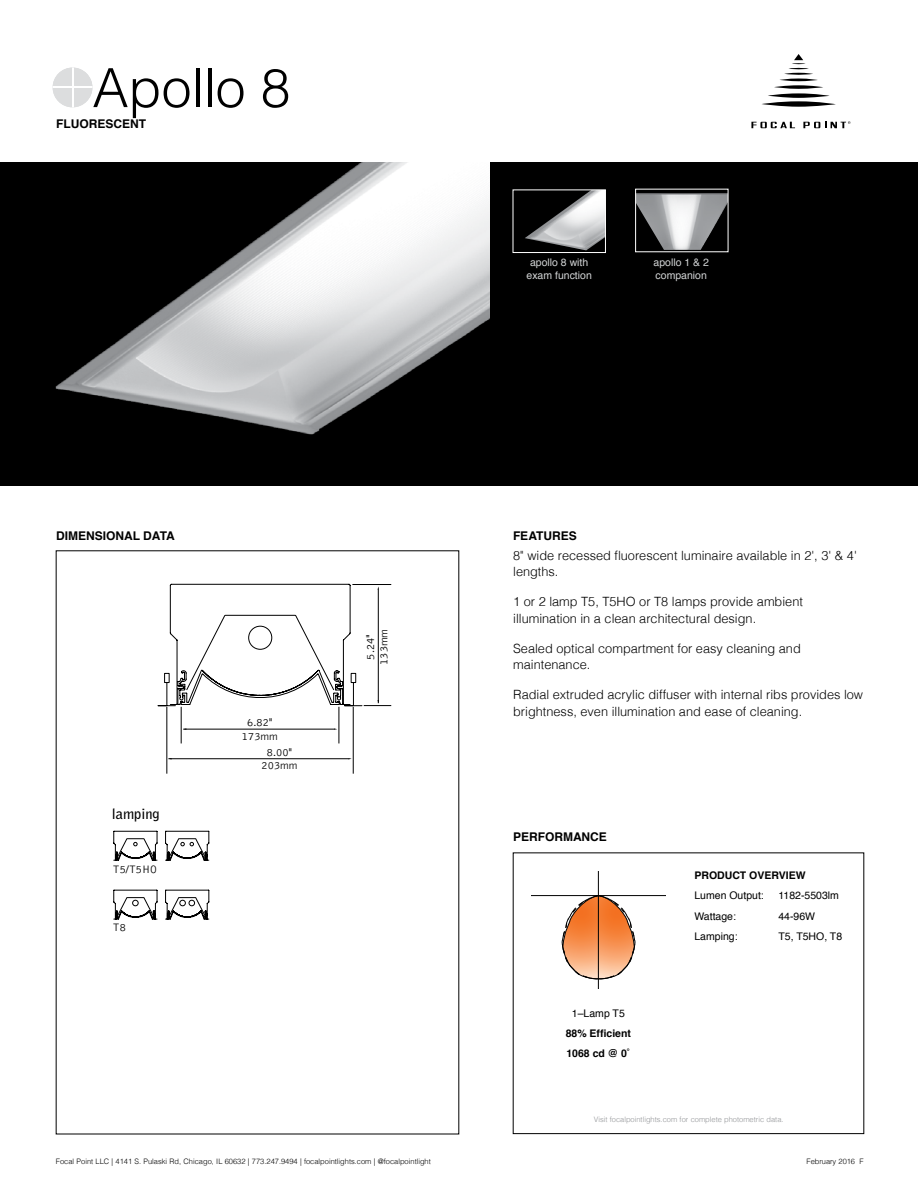
<style>
.page{position:relative;width:918px;height:1188px;background:#fff}
.page>*{position:absolute;margin:0;border:0;box-sizing:border-box;transform-origin:0 0}
.t1{font:300 54px "Helvetica";color:#000}
.t2{font:700 14.4px "Bell Gothic";color:#000}
.t3{font:300 12.75px/16.5px "Helvetica";color:#000}
.t4{font:700 12px "Helvetica";color:#000}
.t5{font:300 11.25px/13.4px "Bell Gothic";color:#000;text-align:center}
.t6{font:10.5px "Helvetica";color:#000}
.t7{font:10.5px/12.6px "Helvetica";color:#d1d3d4;text-align:center}
.t8{font:700 10.5px/20.2px "Helvetica";color:#000}
.t9{font:300 7.5px "Helvetica";color:#000}
.t10{font:300 7.5px "Helvetica";color:#939598}
</style>
<div class="page">
<div style="left:0;top:162px;width:918px;height:324px;background:#000"></div>
<svg style="left:762px;top:101px;width:74px;height:6px"></svg>
<svg style="left:768px;top:93px;width:62px;height:5px"></svg>
<svg style="left:774px;top:85px;width:49px;height:4px"></svg>
<hr style="left:780px;top:79px;width:38px;height:2px;background:#000;border-radius:50%">
<hr style="left:784px;top:73px;width:29px;height:2px;background:#000;border-radius:50%">
<svg style="left:788px;top:54px;width:21px;height:15px"></svg>
<svg style="left:751px;top:122px;width:44px;height:6px"></svg>
<svg style="left:803px;top:121px;width:47px;height:7px"></svg>
<svg style="left:53px;top:67px;width:40px;height:40px"></svg>
<hr style="left:53px;top:86px;width:40px;height:2px;background:#fff">
<hr style="left:72px;top:67px;width:1px;height:40px;background:#fff">
<hr style="left:353px;top:707px;width:1px;height:67px;background:#000">
<hr style="left:167px;top:707px;width:1px;height:67px;background:#000">
<hr style="left:181px;top:707px;width:1px;height:36px;background:#000">
<hr style="left:339px;top:707px;width:1px;height:36px;background:#000">
<hr style="left:168px;top:758px;width:181px;height:1px;background:#000">
<hr style="left:183px;top:729px;width:151px;height:1px;background:#000">
<svg style="left:113px;top:831px;width:96px;height:89px"></svg>
<svg style="left:157px;top:584px;width:234px;height:122px"></svg>
<svg style="left:561px;top:896px;width:75px;height:84px"></svg>
<hr style="left:531px;top:895px;width:134px;height:1px;background:#000">
<hr style="left:598px;top:871px;width:1px;height:118px;background:#000">
<img style="left:525px;top:192px;width:79px;height:58px">
<div style="left:513px;top:190px;width:93px;height:63px;border:1px solid #fff"></div>
<img style="left:637px;top:193px;width:89px;height:57px">
<img style="left:55px;top:162px;width:435px;height:273px">
<h1 class="t1" style="left:93px;top:42px;width:200px">Apollo 8</h1>
<p class="t4" style="left:56px;top:114px;width:92px">FLUORESCENT</p>
<p class="t7" style="left:527px;top:256px;width:67px">apollo 8 with exam function</p>
<p class="t7" style="left:654px;top:256px;width:57px;text-align:left">apollo 1 &amp; 2 companion</p>
<p class="t4" style="left:56px;top:526px;width:120px">DIMENSIONAL DATA</p>
<p class="t4" style="left:513px;top:526px;width:65px">FEATURES</p>
<p class="t2" style="left:112px;top:805px;width:49px">lamping</p>
<p class="t5" style="left:113px;top:863px;width:46px">T5/T5HO</p>
<p class="t5" style="left:113px;top:921px;width:15px">T8</p>
<p class="t5" style="left:242px;top:716px;width:38px">6.82"<br>173mm</p>
<p class="t5" style="left:262px;top:746px;width:38px">8.00"<br>203mm</p>
<p class="t5" style="left:364px;top:665px;width:38px;rotate:-90deg">5.24"<br>133mm</p>
<p class="t9" style="left:56px;top:1155px;width:376px">Focal Point LLC | 4141 S. Pulaski Rd, Chicago, IL 60632 | 773.247.9494 | focalpointlights.com | @focalpointlight</p>
<p class="t3" style="left:513px;top:546px;width:345px">8" wide recessed fluorescent luminaire available in 2', 3' &amp; 4' lengths.</p>
<p class="t3" style="left:513px;top:593px;width:291px">1 or 2 lamp T5, T5HO or T8 lamps provide ambient illumination in a clean architectural design.</p>
<p class="t3" style="left:513px;top:639px;width:289px">Sealed optical compartment for easy cleaning and maintenance.</p>
<p class="t3" style="left:513px;top:686px;width:351px">Radial extruded acrylic diffuser with internal ribs provides low brightness, even illumination and ease of cleaning.</p>
<p class="t4" style="left:513px;top:827px;width:95px">PERFORMANCE</p>
<p class="t6" style="left:572px;top:1005px;width:54px">1–Lamp T5</p>
<p class="t8" style="left:566px;top:1023px;width:67px">88% Efficient<br>1068 cd @ 0˚</p>
<p class="t8" style="left:694px;top:865px;width:113px">PRODUCT OVERVIEW</p>
<p class="t6" style="left:694px;top:888px;width:71px">Lumen Output:</p>
<p class="t6" style="left:778px;top:888px;width:62px">1182-5503lm</p>
<p class="t6" style="left:694px;top:908px;width:43px">Wattage:</p>
<p class="t6" style="left:778px;top:908px;width:38px">44-96W</p>
<p class="t6" style="left:694px;top:928px;width:45px">Lamping:</p>
<p class="t6" style="left:778px;top:928px;width:65px">T5, T5HO, T8</p>
<p class="t10" style="left:594px;top:1113px;width:191px">Visit focalpointlights.com for complete photometric data.</p>
<p class="t9" style="left:807px;top:1155px;width:59px">February 2016 F</p>
</div>
